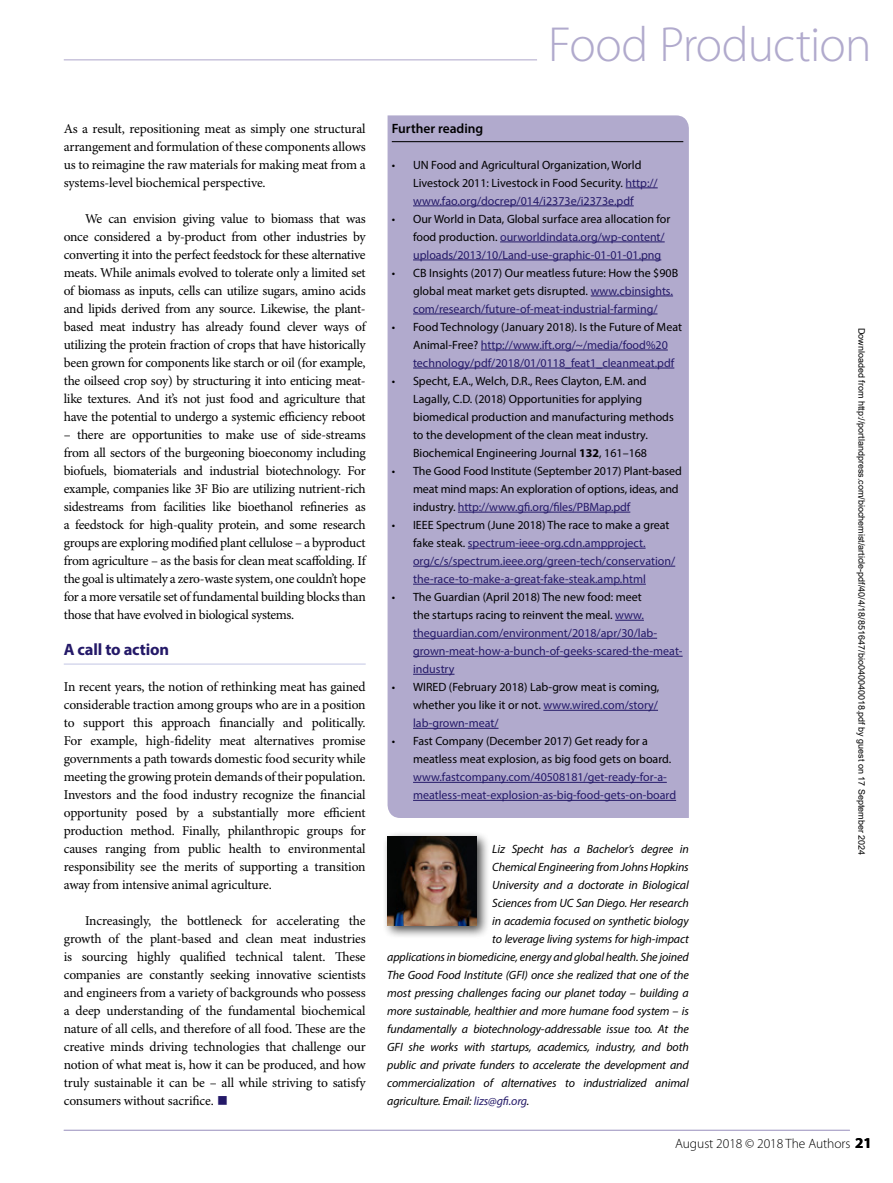
<style>
.page{position:relative;width:893px;height:1183px;background:#fff}
.page>*{position:absolute;margin:0;border:0;box-sizing:border-box;transform-origin:0 0}
.t1{font:300 49.5px "Myriad Pro";letter-spacing:-.015em;color:#b1aacd}
.Feat_Body_Text{font:700 30px "Minion Pro";color:#241968}
.Feat_Head_1{font:700 16.5px "Myriad Pro";letter-spacing:-.01em;color:#241968}
.t2{font:700 15px "Myriad Pro";color:#000}
.Feat_Body_Text-2{font:13.5px/18px "Minion Pro";letter-spacing:-.015em;color:#000;text-align:justify}
.Copyright{font:300 13.5px "Myriad Pro";letter-spacing:-.005em;color:#000}
.Box_Head{font:600 13.5px "Myriad Pro";color:#000}
.t3{font:12px/18px "Myriad Pro";color:#241968}
.t4{font:12px/18px "Myriad Pro";color:#000}
.Feat_Author_Biog{font:italic 12px "Myriad Pro";letter-spacing:-.01em;color:#000}
.t5{font:9px "Arial";color:#000}
.s1{color:#241968}
.s2{color:#000}
.s3{font-weight:700}
</style>
<div class="page">
<hr style="left:64px;top:59px;width:473px;height:1px;background:#b1aacd">
<hr style="left:64px;top:1129px;width:786px;height:1px;background:#b1aacd">
<div style="left:388px;top:115px;width:301px;height:702px;background:#b1aacd"></div>
<hr style="left:392px;top:141px;width:291px;height:1px;background:#000">
<hr style="left:626px;top:187px;width:32px;height:1px;background:#241968">
<hr style="left:413px;top:205px;width:221px;height:1px;background:#241968">
<hr style="left:500px;top:241px;width:165px;height:1px;background:#241968">
<hr style="left:413px;top:259px;width:248px;height:1px;background:#241968">
<hr style="left:591px;top:295px;width:82px;height:1px;background:#241968">
<hr style="left:413px;top:313px;width:244px;height:1px;background:#241968">
<hr style="left:481px;top:349px;width:187px;height:1px;background:#241968">
<hr style="left:413px;top:367px;width:261px;height:1px;background:#241968">
<hr style="left:458px;top:511px;width:172px;height:1px;background:#241968">
<hr style="left:468px;top:547px;width:178px;height:1px;background:#241968">
<hr style="left:413px;top:565px;width:262px;height:1px;background:#241968">
<hr style="left:413px;top:583px;width:233px;height:1px;background:#241968">
<svg style="left:615px;top:619px;width:29px;height:1px"></svg>
<hr style="left:413px;top:637px;width:244px;height:1px;background:#241968">
<hr style="left:413px;top:655px;width:270px;height:1px;background:#241968">
<hr style="left:413px;top:673px;width:41px;height:1px;background:#241968">
<hr style="left:543px;top:709px;width:115px;height:1px;background:#241968">
<hr style="left:413px;top:727px;width:85px;height:1px;background:#241968">
<hr style="left:413px;top:781px;width:254px;height:1px;background:#241968">
<hr style="left:413px;top:799px;width:263px;height:1px;background:#241968">
<div style="left:382px;top:830px;width:108px;height:108px;background:#000;opacity:.75"></div>
<img style="left:388px;top:836px;width:88px;height:89px">
<hr style="left:64px;top:663px;width:302px;height:1px;background:#c5c8e5">
<h1 class="t1" style="left:548px;top:14px;width:325px">Food Production</h1>
<p class="Feat_Body_Text-2" style="left:64px;top:120px;width:303px">As a result, repositioning meat as simply one structural arrangement and formulation of these components allows us to reimagine the raw materials for making meat from a systems-level biochemical perspective.</p>
<p class="Feat_Body_Text-2" style="left:64px;top:210px;width:303px;text-indent:21px">We can envision giving value to biomass that was once considered a by-product from other industries by converting it into the perfect feedstock for these alternative meats. While animals evolved to tolerate only a limited set of biomass as inputs, cells can utilize sugars, amino acids and lipids derived from any source. Likewise, the plant&shy;based meat industry has already found clever ways of utilizing the protein fraction of crops that have historically been grown for components like starch or oil (for example, the oilseed crop soy) by structuring it into enticing meat&shy;like textures. And it’s not just food and agriculture that have the potential to undergo a systemic efficiency reboot</p>
<p class="Feat_Body_Text-2" style="left:64px;top:426px;width:303px">– there are opportunities to make use of side-streams from all sectors of the burgeoning bioeconomy including biofuels, biomaterials and industrial biotechnology. For example, companies like 3F Bio are utilizing nutrient-rich sidestreams from facilities like bioethanol refineries as a feedstock for high-quality protein, and some research groups are exploring modified plant cellulose – a byproduct from agriculture – as the basis for clean meat scaffolding. If the goal is ultimately a zero-waste system, one couldn’t hope for a more versatile set of fundamental building blocks than those that have evolved in biological systems.</p>
<p class="Feat_Head_1" style="left:64px;top:638px;width:107px">A call to action</p>
<p class="Feat_Body_Text-2" style="left:64px;top:678px;width:303px">In recent years, the notion of rethinking meat has gained considerable traction among groups who are in a position to support this approach financially and politically.<br>For example, high-fidelity meat alternatives promise governments a path towards domestic food security while meeting the growing protein demands of their population.<br>Investors and the food industry recognize the financial opportunity posed by a substantially more efficient production method. Finally, philanthropic groups for causes ranging from public health to environmental responsibility see the merits of supporting a transition away from intensive animal agriculture.</p>
<p class="Feat_Body_Text-2" style="left:64px;top:912px;width:303px;text-indent:21px">Increasingly, the bottleneck for accelerating the growth of the plant-based and clean meat industries is sourcing highly qualified technical talent. These companies are constantly seeking innovative scientists and engineers from a variety of backgrounds who possess a deep understanding of the fundamental biochemical nature of all cells, and therefore of all food. These are the creative minds driving technologies that challenge our notion of what meat is, how it can be produced, and how truly sustainable it can be – all while striving to satisfy consumers without sacrifice.</p>
<p class="Feat_Body_Text" style="left:217px;top:1080px;width:14px">■</p>
<p class="Box_Head" style="left:392px;top:119px;width:93px">Further reading</p>
<p class="t4" style="left:413px;top:155px;width:246px;text-indent:-21px">• UN Food and Agricultural Organization, World<br>Livestock 2011: Livestock in Food Security. <span class="s1">http:// www.fao.org/docrep/014/i2373e/i2373e.pdf</span></p>
<p class="t3" style="left:413px;top:209px;width:259px;text-indent:-21px"><span class="s2">• Our World in Data, Global surface area allocation for food production.</span> ourworldindata.org/wp-content/ uploads/2013/10/Land-use-graphic-01-01-01.png</p>
<p class="t4" style="left:413px;top:263px;width:267px;text-indent:-21px">• CB Insights (2017) Our meatless future: How the $90B global meat market gets disrupted. <span class="s1">www.cbinsights. com/research/future-of-meat-industrial-farming/</span></p>
<p class="t3" style="left:413px;top:317px;width:270px;text-indent:-21px"><span class="s2">• Food Technology (January 2018). Is the Future of Meat<br>Animal-Free?</span> http://www.ift.org/~/media/food%20 technology/pdf/2018/01/0118_feat1_cleanmeat.pdf</p>
<p class="t4" style="left:413px;top:371px;width:262px;text-indent:-21px">• Specht, E.A., Welch, D.R., Rees Clayton, E.M. and Lagally, C.D. (2018) Opportunities for applying biomedical production and manufacturing methods to the development of the clean meat industry.<br>Biochemical Engineering Journal <span class="s3">132</span>, 161–168</p>
<p class="t4" style="left:413px;top:461px;width:270px;text-indent:-21px">• The Good Food Institute (September 2017) Plant-based meat mind maps: An exploration of options, ideas, and industry. <span class="s1">http://www.gfi.org/files/PBMap.pdf</span></p>
<p class="t3" style="left:413px;top:515px;width:264px;text-indent:-21px"><span class="s2">• IEEE Spectrum (June 2018) The race to make a great fake steak.</span> spectrum-ieee-org.cdn.ampproject. org/c/s/spectrum.ieee.org/green-tech/conservation/ the-race-to-make-a-great-fake-steak.amp.html</p>
<p class="t3" style="left:413px;top:587px;width:271px;text-indent:-21px"><span class="s2">• The Guardian (April 2018) The new food: meet<br>the startups racing to reinvent the meal.</span> www. theguardian.com/environment/2018/apr/30/lab&shy;grown-meat-how-a-bunch-of-geeks-scared-the-meat&shy;industry</p>
<p class="t4" style="left:413px;top:677px;width:248px;text-align:justify;text-indent:-21px">• WIRED (February 2018) Lab-grow meat is coming, whether you like it or not. <span class="s1">www.wired.com/story/ lab-grown-meat/</span></p>
<p class="t3" style="left:413px;top:731px;width:265px;text-indent:-21px"><span class="s2">• Fast Company (December 2017) Get ready for a meatless meat explosion, as big food gets on board. </span>www.fastcompany.com/40508181/get-ready-for-a&shy;meatless-meat-explosion-as-big-food-gets-on-board</p>
<p class="Feat_Author_Biog" style="left:492px;top:841px;width:198px">Liz Specht has a Bachelor’s degree in</p>
<p class="Feat_Author_Biog" style="left:492px;top:859px;width:198px">Chemical Engineering from Johns Hopkins</p>
<p class="Feat_Author_Biog" style="left:492px;top:877px;width:198px">University and a doctorate in Biological</p>
<p class="Feat_Author_Biog" style="left:492px;top:895px;width:198px">Sciences from UC San Diego. Her research</p>
<p class="Feat_Author_Biog" style="left:492px;top:913px;width:198px">in academia focused on synthetic biology</p>
<p class="Feat_Author_Biog" style="left:492px;top:931px;width:198px">to leverage living systems for high-impact</p>
<p class="Feat_Author_Biog" style="left:387px;top:949px;width:303px">applications in biomedicine, energy and global health. She joined</p>
<p class="Feat_Author_Biog" style="left:387px;top:967px;width:303px">The Good Food Institute (GFI) once she realized that one of the</p>
<p class="Feat_Author_Biog" style="left:387px;top:985px;width:303px">most pressing challenges facing our planet today – building a</p>
<p class="Feat_Author_Biog" style="left:387px;top:1003px;width:303px">more sustainable, healthier and more humane food system – is</p>
<p class="Feat_Author_Biog" style="left:387px;top:1021px;width:303px">fundamentally a biotechnology-addressable issue too. At the</p>
<p class="Feat_Author_Biog" style="left:387px;top:1039px;width:303px">GFI she works with startups, academics, industry, and both</p>
<p class="Feat_Author_Biog" style="left:387px;top:1057px;width:303px">public and private funders to accelerate the development and</p>
<p class="Feat_Author_Biog" style="left:387px;top:1075px;width:303px">commercialization of alternatives to industrialized animal</p>
<p class="Feat_Author_Biog" style="left:387px;top:1093px;width:144px">agriculture. Email: <span class="s1">lizs@gfi.org</span>.</p>
<p class="t5" style="left:865px;top:328px;width:529px;rotate:90deg">Downloaded from http://portlandpress.com/biochemist/article-pdf/40/4/18/851647/bio040040018.pdf by guest on 17 September 2024</p>
<p class="t2" style="left:855px;top:1132px;width:18px">21</p>
<p class="Copyright" style="left:675px;top:1134px;width:177px">August 2018 © 2018 The Authors</p>
</div>
